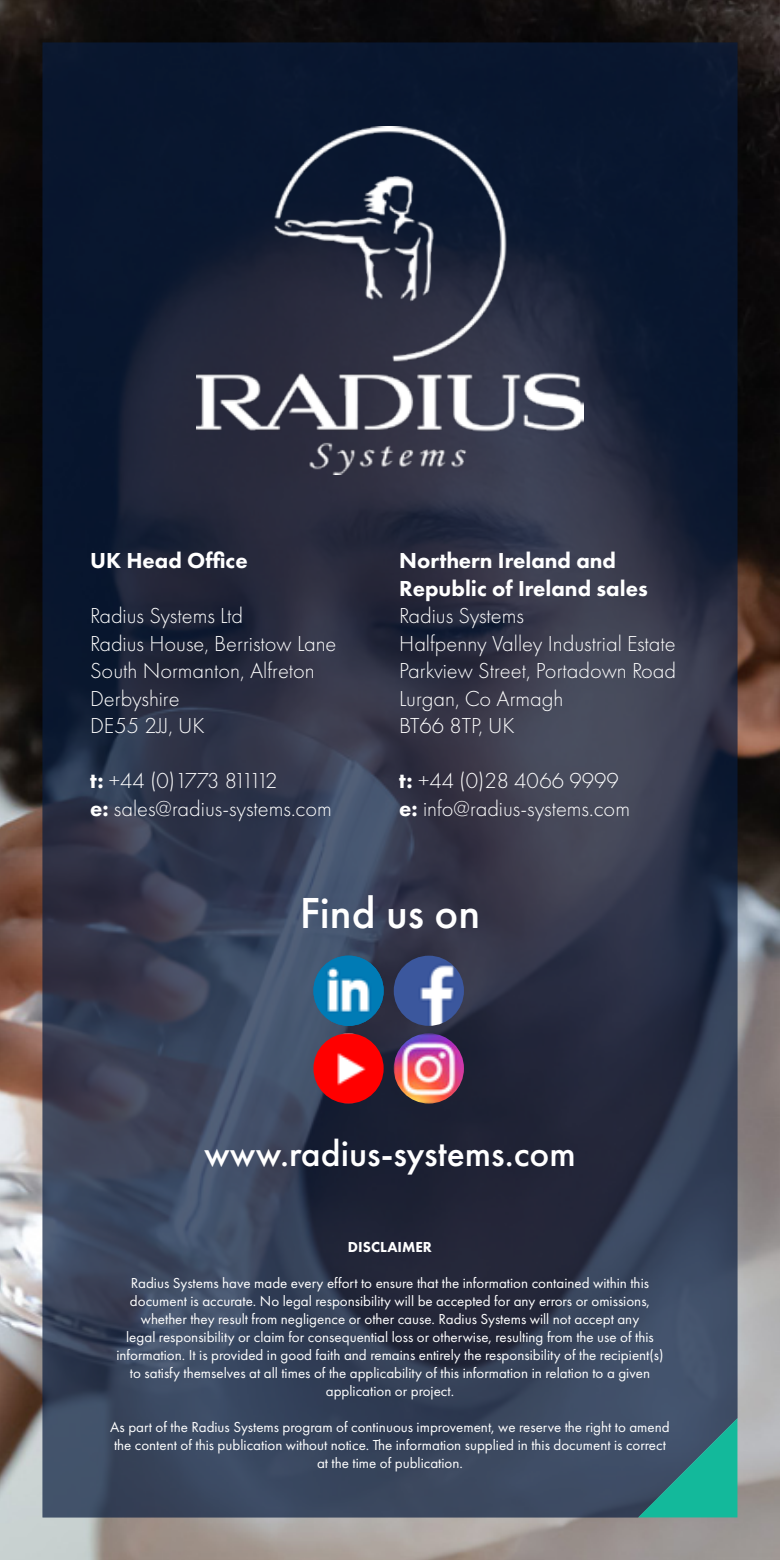
<style>
.page{position:relative;width:780px;height:1560px;background:#fff}
.page>*{position:absolute;margin:0;border:0;box-sizing:border-box;transform-origin:0 0}
.t1{font:500 45px "Futura PT";color:#fff}
.t2{font:500 37.5px "Futura PT";color:#fff}
.t3{font:300 22.5px "Futura PT";color:#fff}
.t4{font:800 22.5px/27.5px "Futura PT";color:#fff}
.t5{font:300 22.5px "Futura PT";letter-spacing:-.14em;color:#fff}
.t6{font:15px/18px "Futura PT";color:#fff;text-align:center}
.t7{font:800 15px "Futura PT";color:#fff}
.s1{font-weight:800}
</style>
<div class="page">
<img style="left:0;top:0;width:780px;height:1559px">
<img style="left:43px;top:43px;width:694px;height:1474px">
<svg style="left:638px;top:1417px;width:99px;height:100px;background:#2a8381"></svg>
<img style="left:313px;top:955px;width:70px;height:70px;border-radius:35px">
<img style="left:394px;top:955px;width:70px;height:70px;border-radius:35px">
<img style="left:394px;top:1033px;width:70px;height:70px;border-radius:35px">
<img style="left:313px;top:1033px;width:70px;height:70px;border-radius:35px">
<img style="left:196px;top:127px;width:388px;height:347px">
<p class="t4" style="left:90px;top:546px;width:159px">UK Head Office</p>
<p class="t3" style="left:90px;top:603px;width:155px">Radius Systems Ltd</p>
<p class="t3" style="left:90px;top:630px;width:248px">Radius House, Berristow Lane</p>
<p class="t3" style="left:90px;top:658px;width:226px">South Normanton, Alfreton</p>
<p class="t3" style="left:90px;top:685px;width:91px">Derbyshire</p>
<p class="t3" style="left:90px;top:713px;width:116px">DE55 2JJ, UK</p>
<p class="t5" style="left:90px;top:768px;width:189px"><span class="s1">t:</span> +44 (0)1773 811112</p>
<p class="t3" style="left:90px;top:795px;width:243px"><span class="s1">e:</span> sales@radius-systems.com</p>
<p class="t4" style="left:399px;top:546px;width:250px">Northern Ireland and<br>Republic of Ireland sales</p>
<p class="t3" style="left:399px;top:603px;width:126px">Radius Systems</p>
<p class="t3" style="left:399px;top:630px;width:278px">Halfpenny Valley Industrial Estate</p>
<p class="t3" style="left:399px;top:658px;width:278px">Parkview Street, Portadown Road</p>
<p class="t3" style="left:399px;top:685px;width:166px">Lurgan, Co Armagh</p>
<p class="t3" style="left:399px;top:713px;width:117px">BT66 8TP, UK</p>
<p class="t3" style="left:399px;top:768px;width:221px"><span class="s1">t:</span> +44 (0)28 4066 9999</p>
<p class="t3" style="left:399px;top:795px;width:232px"><span class="s1">e:</span> info@radius-systems.com</p>
<p class="t1" style="left:299px;top:885px;width:182px">Find us on</p>
<p class="t2" style="left:204px;top:1131px;width:373px">www.radius-systems.com</p>
<p class="t7" style="left:348px;top:1237px;width:86px">DISCLAIMER</p>
<p class="t6" style="left:116px;top:1273px;width:548px">Radius Systems have made every effort to ensure that the information contained within this document is accurate. No legal responsibility will be accepted for any errors or omissions, whether they result from negligence or other cause. Radius Systems will not accept any<br>legal responsibility or claim for consequential loss or otherwise, resulting from the use of this information. It is provided in good faith and remains entirely the responsibility of the recipient(s) to satisfy themselves at all times of the applicability of this information in relation to a given application or project.</p>
<p class="t6" style="left:110px;top:1417px;width:561px">As part of the Radius Systems program of continuous improvement, we reserve the right to amend the content of this publication without notice. The information supplied in this document is correct at the time of publication.</p>
</div>
